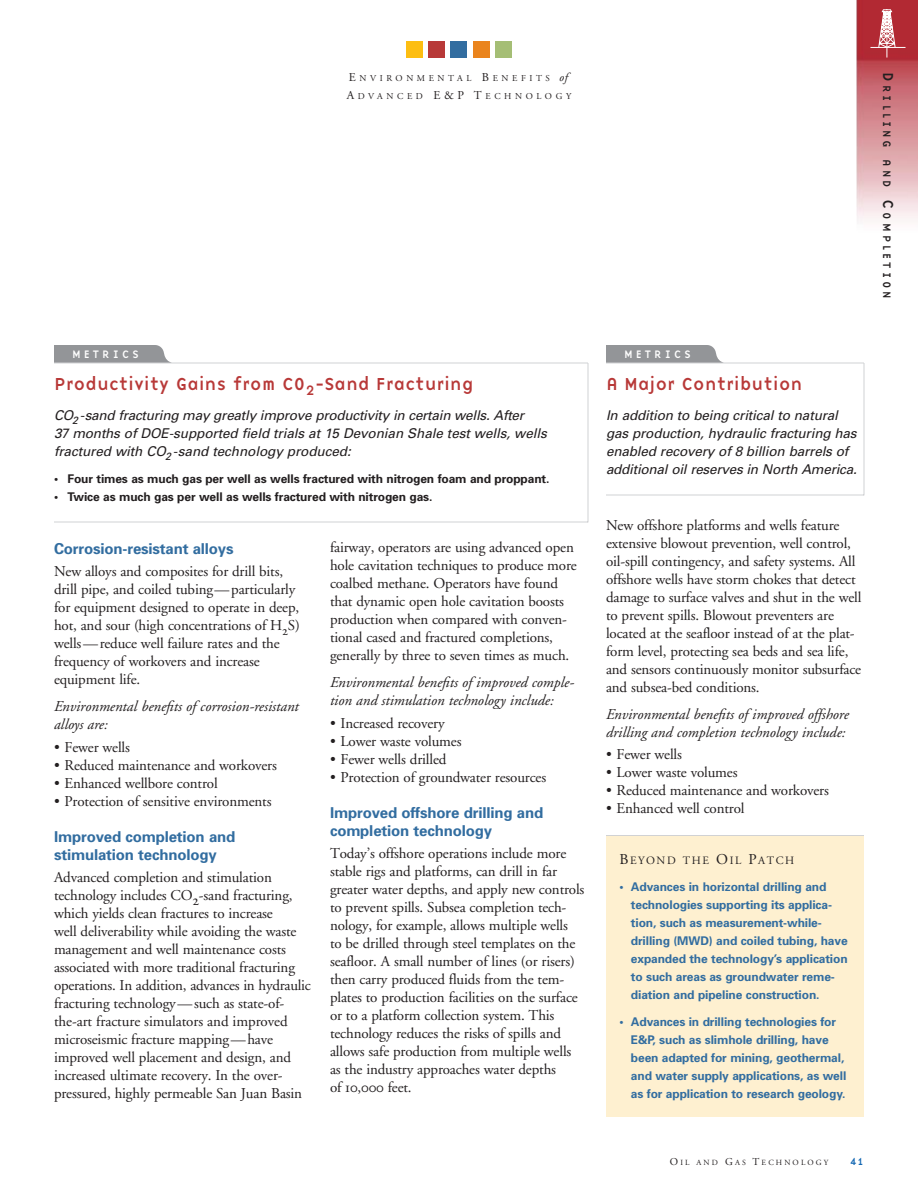
<style>
.page{position:relative;width:918px;height:1188px;background:#fff}
.page>*{position:absolute;margin:0;border:0;box-sizing:border-box;transform-origin:0 0}
.t1{font:18px "Base Nine";letter-spacing:-.015em;color:#b83938}
.t2{font:15px/18px "Adobe Garamond Reg Os F";letter-spacing:-.01em;color:#231f20}
.t3{font:15px/18px "Adobe Garamond Italic Os F";color:#231f20}
.t4{font:700 15px/18px "Univers";letter-spacing:-.01em;color:#326da0}
.t5{font:italic 13.5px/18px "Univers";letter-spacing:-.015em;color:#231f20}
.t6{font:700 12px/18px "Univers";letter-spacing:-.01em;color:#326da0}
.t7{font:700 12px "Univers";letter-spacing:-.01em;color:#231f20}
.t8{font:11.25px "Base Nine";letter-spacing:.265em;color:#231f20}
.t9{font:11.25px "Adobe Garamond Reg Os F";letter-spacing:.135em;color:#231f20}
.t10{font:11.25px "Base Nine";letter-spacing:.265em;color:#fff}
.t11{font:10.5px "Base Nine";color:#1468b3}
.t12{font:9px/18px "Adobe Garamond";letter-spacing:.4em;color:#231f20}
.t13{font:7.8px "Adobe Garamond";letter-spacing:.265em;color:#231f20}
.s1{font-size:12px}
.s2{font-style:italic;font-size:12px}
.s3{font-size:15px}
.s4{font-size:10.5px}
</style>
<div class="page">
<div style="left:606px;top:836px;width:258px;height:282px;background:#fef0d0"></div>
<hr style="left:588px;top:363px;width:1px;height:159px;background:#d1d2d4">
<hr style="left:54px;top:522px;width:534px;height:1px;background:#d1d2d4">
<hr style="left:864px;top:363px;width:1px;height:132px;background:#d1d2d4">
<hr style="left:606px;top:495px;width:258px;height:1px;background:#d1d2d4">
<div style="left:406px;top:41px;width:17px;height:16px;background:#fdbe12"></div>
<div style="left:429px;top:41px;width:16px;height:16px;background:#b83938"></div>
<div style="left:451px;top:41px;width:16px;height:16px;background:#326da0"></div>
<div style="left:473px;top:41px;width:16px;height:16px;background:#ea841d"></div>
<div style="left:495px;top:41px;width:17px;height:16px;background:#a5be75"></div>
<hr style="left:606px;top:835px;width:258px;height:1px;background:#d1d2d4">
<svg style="left:54px;top:345px;width:118px;height:18px;background:#9b9da0"></svg>
<hr style="left:54px;top:363px;width:534px;height:1px;background:#d1d2d4">
<svg style="left:606px;top:345px;width:118px;height:18px;background:#9b9da0"></svg>
<hr style="left:606px;top:363px;width:258px;height:1px;background:#d1d2d4">
<img style="left:856px;top:0;width:62px;height:221px">
<hr style="left:886px;top:12px;width:1px;height:46px;background:#fff">
<hr style="left:870px;top:47px;width:36px;height:1px;background:#fff">
<svg style="left:878px;top:9px;width:18px;height:38px"></svg>
<p class="t12" style="left:347px;top:70px;width:226px"><span class="s1">E</span>NVIRONMENTAL <span class="s1">B</span>ENEFITS <span class="s2">of<br></span><span class="s1">A</span>DVANCED <span class="s1">E&amp;P T</span>ECHNOLOGY</p>
<p class="t10" style="left:72px;top:349px;width:68px">METRICS</p>
<p class="t10" style="left:624px;top:349px;width:68px">METRICS</p>
<p class="t1" style="left:54px;top:377px;width:421px">Productivity Gains from CO<sub>2</sub>-Sand Fracturing</p>
<p class="t5" style="left:54px;top:408px;width:497px">CO<sub>2</sub> -sand fracturing may greatly improve productivity in certain wells. After<br>37 months of DOE-supported field trials at 15 Devonian Shale test wells, wells fractured with CO<sub>2</sub> -sand technology produced:</p>
<p class="t7" style="left:54px;top:475px;width:497px">• Four times as much gas per well as wells fractured with nitrogen foam and proppant.</p>
<p class="t7" style="left:54px;top:493px;width:380px">• Twice as much gas per well as wells fractured with nitrogen gas.</p>
<p class="t4" style="left:54px;top:541px;width:181px">Corrosion-resistant alloys</p>
<p class="t2" style="left:54px;top:564px;width:247px">New alloys and composites for drill bits, drill pipe, and coiled tubing—particularly for equipment designed to operate in deep, hot, and sour (high concentrations of H<sub>2</sub>S) wells—reduce well failure rates and the frequency of workovers and increase equipment life.</p>
<p class="t3" style="left:54px;top:699px;width:246px">Environmental benefits of corrosion-resistant alloys are:</p>
<p class="t2" style="left:54px;top:739px;width:78px">• Fewer wells</p>
<p class="t2" style="left:54px;top:757px;width:224px">• Reduced maintenance and workovers</p>
<p class="t2" style="left:54px;top:775px;width:165px">• Enhanced wellbore control</p>
<p class="t2" style="left:54px;top:793px;width:219px">• Protection of sensitive environments</p>
<p class="t4" style="left:54px;top:829px;width:183px">Improved completion and stimulation technology</p>
<p class="t2" style="left:54px;top:870px;width:258px">Advanced completion and stimulation technology includes CO2-sand fracturing, which yields clean fractures to increase<br>well deliverability while avoiding the waste management and well maintenance costs associated with more traditional fracturing operations. In addition, advances in hydraulic fracturing technology—such as state-of&shy;the-art fracture simulators and improved microseismic fracture mapping—have improved well placement and design, and increased ultimate recovery. In the over&shy;pressured, highly permeable San Juan Basin</p>
<p class="t2" style="left:330px;top:540px;width:248px">fairway, operators are using advanced open hole cavitation techniques to produce more coalbed methane. Operators have found that dynamic open hole cavitation boosts production when compared with conven&shy;tional cased and fractured completions, generally by three to seven times as much.</p>
<p class="t3" style="left:330px;top:675px;width:246px">Environmental benefits of improved comple&shy;tion and stimulation technology include:</p>
<p class="t2" style="left:330px;top:715px;width:116px">• Increased recovery</p>
<p class="t2" style="left:330px;top:733px;width:133px">• Lower waste volumes</p>
<p class="t2" style="left:330px;top:751px;width:118px">• Fewer wells drilled</p>
<p class="t2" style="left:330px;top:769px;width:218px">• Protection of groundwater resources</p>
<p class="t4" style="left:330px;top:805px;width:215px">Improved offshore drilling and completion technology</p>
<p class="t2" style="left:330px;top:846px;width:256px">Today’s offshore operations include more stable rigs and platforms, can drill in far greater water depths, and apply new controls to prevent spills. Subsea completion tech&shy;nology, for example, allows multiple wells<br>to be drilled through steel templates on the seafloor. A small number of lines (or risers) then carry produced fluids from the tem&shy;plates to production facilities on the surface or to a platform collection system. This technology reduces the risks of spills and allows safe production from multiple wells as the industry approaches water depths<br>of 10,000 feet.</p>
<p class="t1" style="left:606px;top:377px;width:198px">A Major Contribution</p>
<p class="t5" style="left:606px;top:408px;width:255px">In addition to being critical to natural gas production, hydraulic fracturing has enabled recovery of 8 billion barrels of additional oil reserves in North America.</p>
<p class="t2" style="left:606px;top:517px;width:257px">New offshore platforms and wells feature extensive blowout prevention, well control, oil-spill contingency, and safety systems. All offshore wells have storm chokes that detect damage to surface valves and shut in the well to prevent spills. Blowout preventers are located at the seafloor instead of at the plat&shy;form level, protecting sea beds and sea life, and sensors continuously monitor subsurface and subsea-bed conditions.</p>
<p class="t3" style="left:606px;top:707px;width:244px">Environmental benefits of improved offshore drilling and completion technology include:</p>
<p class="t2" style="left:606px;top:747px;width:78px">• Fewer wells</p>
<p class="t2" style="left:606px;top:765px;width:133px">• Lower waste volumes</p>
<p class="t2" style="left:606px;top:783px;width:224px">• Reduced maintenance and workovers</p>
<p class="t2" style="left:606px;top:801px;width:140px">• Enhanced well control</p>
<p class="t9" style="left:620px;top:856px;width:176px"><span class="s3">B</span>EYOND THE <span class="s3">O</span>IL <span class="s3">P</span>ATCH</p>
<p class="t6" style="left:631px;top:879px;width:218px;text-indent:-11px">• Advances in horizontal drilling and technologies supporting its applica&shy;tion, such as measurement-while&shy;drilling (MWD) and coiled tubing, have expanded the technology’s application to such areas as groundwater reme&shy;diation and pipeline construction.</p>
<p class="t6" style="left:631px;top:1014px;width:217px;text-indent:-11px">• Advances in drilling technologies for E&amp;P, such as slimhole drilling, have been adapted for mining, geothermal, and water supply applications, as well as for application to research geology.</p>
<p class="t8" style="left:892px;top:72px;width:228px;rotate:90deg"><span class="s3">D</span>RILLING AND <span class="s3">C</span>OMPLETION</p>
<p class="t13" style="left:670px;top:1159px;width:160px"><span class="s4">O</span>IL AND <span class="s4">G</span>AS <span class="s4">T</span>ECHNOLOGY</p>
<p class="t11" style="left:850px;top:1157px;width:15px">41</p>
</div>
